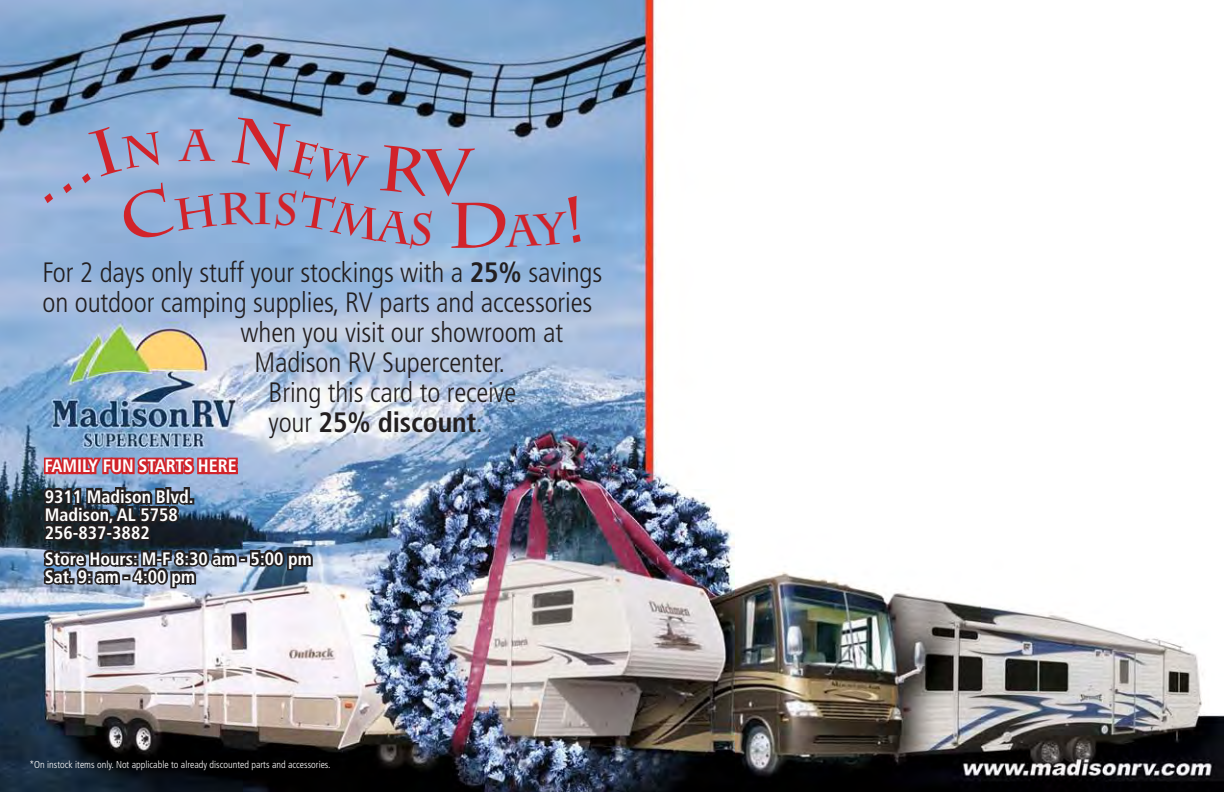
<style>
.page{position:relative;width:1224px;height:792px;background:#fff}
.page>*{position:absolute;margin:0;border:0;box-sizing:border-box;transform-origin:0 0}
.t1{font:700 64px "Charlemagne Std";color:#d1232a}
.t2{font:700 44.8px "Charlemagne Std";color:#d1232a}
.t3{font:300 condensed 28px "Frutiger LT Std";letter-spacing:-.005em;color:#231f20}
.t4{font:700 condensed 28px "Frutiger LT Std";letter-spacing:-.005em;color:#231f20}
.t5{font:700 condensed 18px/18px "Frutiger LT Std";color:#fff}
.t6{font:300 condensed 10px "Frutiger LT Std";color:#fff}
.s1{font-weight:700}
.s2{font-weight:300}
</style>
<div class="page">
<img style="left:0;top:0;width:1224px;height:792px">
<div style="left:239px;top:556px;width:8px;height:6px;border:4px solid #231f20"></div>
<svg style="left:248px;top:544px;width:67px;height:31px;background:#485869"></svg>
<svg style="left:39px;top:431px;width:201px;height:162px;background:#615f71"></svg>
<svg style="left:44px;top:117px;width:432px;height:134px;background:#90b1d9"></svg>
<div style="left:504px;top:196px;width:79px;height:52px;background:#89b0da"></div>
<p class="t2" style="left:181px;top:120px;width:33px">a</p>
<p class="t2" style="left:253px;top:182px;width:17px">i</p>
<p class="t1" style="left:448px;top:188px;width:56px">D</p>
<p class="t3" style="left:43px;top:256px;width:561px">For 2 days only stuff your stockings with a <span class="s1">25%</span> savings</p>
<p class="t3" style="left:43px;top:286px;width:551px">on outdoor camping supplies, RV parts and accessories</p>
<p class="t3" style="left:241px;top:316px;width:324px">when you visit our showroom at</p>
<p class="t3" style="left:255px;top:346px;width:252px">Madison RV Supercenter.</p>
<p class="t3" style="left:269px;top:376px;width:249px">Bring this card to receive</p>
<p class="t4" style="left:269px;top:406px;width:216px"><span class="s2">your</span> 25% discount<span class="s2">.</span></p>
<p class="t5" style="left:45px;top:457px;width:194px">FAMILY FUN STARTS HERE</p>
<p class="t5" style="left:45px;top:487px;width:150px">9311 Madison Blvd.</p>
<p class="t5" style="left:45px;top:505px;width:135px">Madison, AL 5758<br>256-837-3882</p>
<p class="t5" style="left:45px;top:549px;width:268px">Store Hours: M-F 8:30 am - 5:00 pm</p>
<p class="t5" style="left:45px;top:567px;width:152px">Sat. 9: am - 4:00 pm</p>
<p class="t6" style="left:30px;top:759px;width:303px">*On instock items only. Not applicable to already discounted parts and accessories.</p>
</div>
